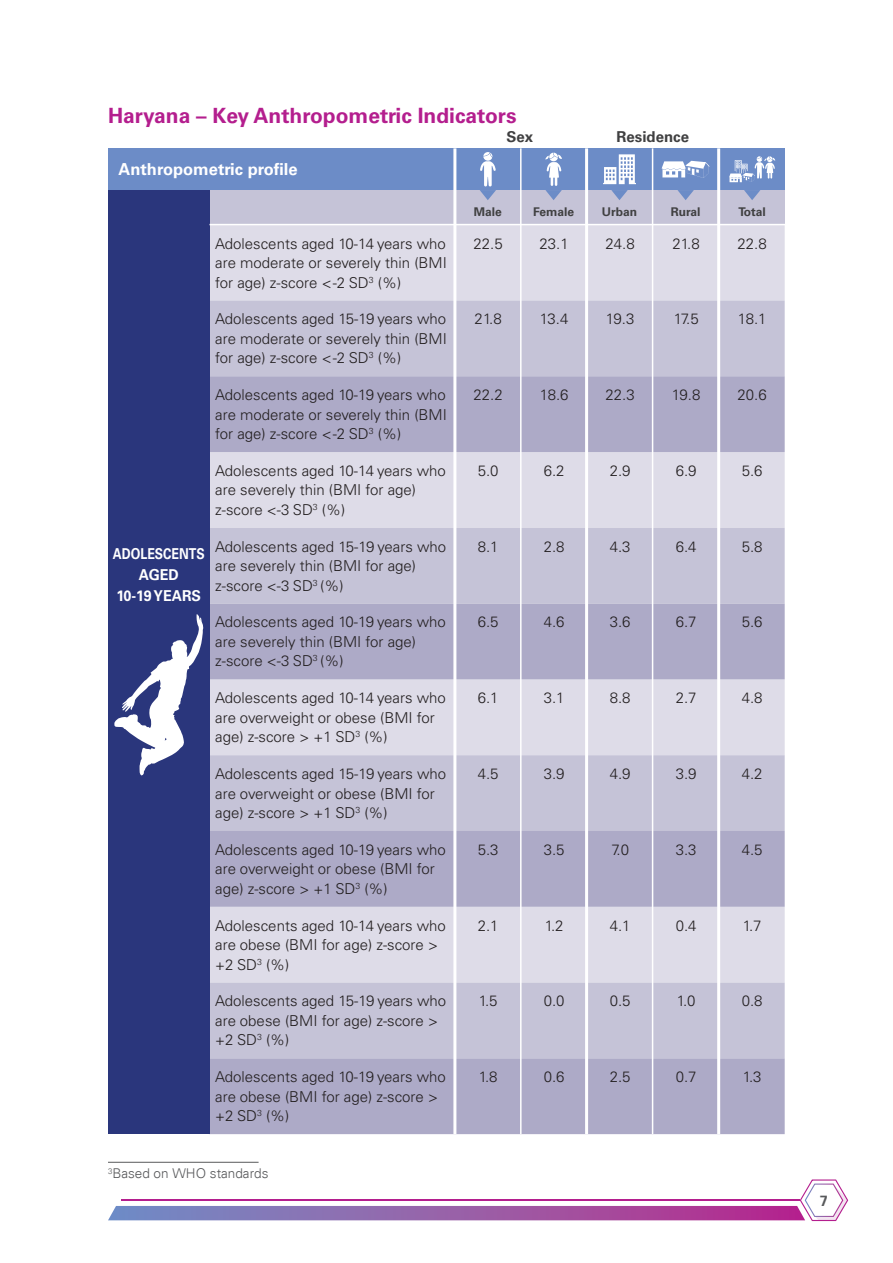
<style>
.page{position:relative;width:893px;height:1263px;background:#fff}
.page>*{position:absolute;margin:0;border:0;box-sizing:border-box;transform-origin:0 0}
.t1{font:700 21px "Univers LT Pro 65";color:#b41e8e}
.t2{font:700 16.5px "Univers LT Pro 65";color:#fff}
.t3{font:300 15px/19.5px "Univers LT Pro 45";color:#231f20}
.t4{font:700 15px/21px "Univers LT Pro 65";color:#fff;text-align:center;scale:.83 1}
.t5{font:700 15px "Univers LT Pro 65";color:#404041}
.t6{font:700 15px "Univers 65";color:#58595b}
.t7{font:300 13.5px "Univers";color:#58595b}
.t8{font:700 12px "Univers LT Pro 65";color:#404041}
</style>
<div class="page">
<svg style="left:108px;top:1179px;width:740px;height:42px"></svg>
<hr style="left:121px;top:1199px;width:679px;height:2px;background:#b41e8e">
<div style="left:207px;top:190px;width:578px;height:35px;background:#c5c3d7"></div>
<div style="left:210px;top:225px;width:575px;height:75px;background:#dedce8"></div>
<div style="left:210px;top:300px;width:575px;height:76px;background:#c5c3d7"></div>
<svg style="left:210px;top:376px;width:575px;height:758px;background:#c3c0d5"></svg>
<div style="left:108px;top:190px;width:102px;height:944px;background:#2a367c"></div>
<div style="left:108px;top:148px;width:347px;height:42px;background:#6c8cc7"></div>
<div style="left:455px;top:148px;width:66px;height:42px;background:#6c8cc7"></div>
<div style="left:521px;top:148px;width:66px;height:42px;background:#6c8cc7"></div>
<div style="left:586px;top:148px;width:67px;height:42px;background:#6c8cc7"></div>
<svg style="left:611px;top:190px;width:17px;height:10px"></svg>
<div style="left:653px;top:148px;width:66px;height:42px;background:#6c8cc7"></div>
<svg style="left:677px;top:190px;width:17px;height:10px"></svg>
<div style="left:719px;top:148px;width:66px;height:42px;background:#6c8cc7"></div>
<svg style="left:744px;top:190px;width:16px;height:10px"></svg>
<svg style="left:480px;top:152px;width:16px;height:48px"></svg>
<svg style="left:545px;top:153px;width:17px;height:47px"></svg>
<svg style="left:603px;top:154px;width:33px;height:30px"></svg>
<svg style="left:662px;top:161px;width:48px;height:17px"></svg>
<svg style="left:729px;top:156px;width:46px;height:26px"></svg>
<hr style="left:585px;top:148px;width:3px;height:986px;background:#fff">
<hr style="left:520px;top:148px;width:2px;height:986px;background:#fff">
<hr style="left:652px;top:148px;width:1px;height:986px;background:#fff">
<hr style="left:717px;top:148px;width:3px;height:986px;background:#fff">
<hr style="left:453px;top:148px;width:3px;height:986px;background:#fff">
<hr style="left:210px;top:224px;width:575px;height:1px;background:#fff">
<svg style="left:114px;top:614px;width:90px;height:161px"></svg>
<hr style="left:108px;top:1162px;width:151px;height:1px;background:#58595b">
<h1 class="t1" style="left:108px;top:108px;width:410px">Haryana – Key Anthropometric Indicators</h1>
<p class="t2" style="left:119px;top:163px;width:181px">Anthropometric profile</p>
<p class="t5" style="left:506px;top:132px;width:28px">Sex</p>
<p class="t5" style="left:616px;top:132px;width:74px">Residence</p>
<p class="t8" style="left:474px;top:207px;width:30px">Male</p>
<p class="t8" style="left:533px;top:207px;width:43px">Female</p>
<p class="t8" style="left:602px;top:207px;width:37px">Urban</p>
<p class="t8" style="left:671px;top:207px;width:31px">Rural</p>
<p class="t8" style="left:738px;top:207px;width:29px">Total</p>
<p class="t4" style="left:113px;top:545px;width:112px">ADOLESCENTS<br>AGED<br>10-19 YEARS</p>
<p class="t3" style="left:215px;top:235px;width:233px;text-align:justify">Adolescents aged 10-14 years who are moderate or severely thin (BMI for age) z-score &lt; -2 SD<sup>3</sup> (%)</p>
<p class="t3" style="left:474px;top:235px;width:31px">22.5</p>
<p class="t3" style="left:540px;top:235px;width:31px">23.1</p>
<p class="t3" style="left:606px;top:235px;width:31px">24.8</p>
<p class="t3" style="left:673px;top:235px;width:29px">21.8</p>
<p class="t3" style="left:738px;top:235px;width:31px">22.8</p>
<p class="t3" style="left:215px;top:311px;width:233px;text-align:justify">Adolescents aged 15-19 years who are moderate or severely thin (BMI for age) z-score &lt; -2 SD<sup>3</sup> (%)</p>
<p class="t3" style="left:475px;top:311px;width:29px">21.8</p>
<p class="t3" style="left:540px;top:311px;width:30px">13.4</p>
<p class="t3" style="left:606px;top:311px;width:30px">19.3</p>
<p class="t3" style="left:674px;top:311px;width:26px">17.5</p>
<p class="t3" style="left:738px;top:311px;width:30px">18.1</p>
<p class="t3" style="left:215px;top:387px;width:233px;text-align:justify">Adolescents aged 10-19 years who are moderate or severely thin (BMI for age) z-score &lt; -2 SD<sup>3</sup> (%)</p>
<p class="t3" style="left:474px;top:387px;width:31px">22.2</p>
<p class="t3" style="left:540px;top:387px;width:30px">18.6</p>
<p class="t3" style="left:606px;top:387px;width:31px">22.3</p>
<p class="t3" style="left:672px;top:387px;width:30px">19.8</p>
<p class="t3" style="left:738px;top:387px;width:31px">20.6</p>
<p class="t3" style="left:215px;top:463px;width:232px">Adolescents aged 10-14 years who are severely thin (BMI for age) z-score &lt;-3 SD<sup>3</sup> (%)</p>
<p class="t3" style="left:478px;top:463px;width:22px">5.0</p>
<p class="t3" style="left:544px;top:463px;width:22px">6.2</p>
<p class="t3" style="left:610px;top:463px;width:22px">2.9</p>
<p class="t3" style="left:676px;top:463px;width:22px">6.9</p>
<p class="t3" style="left:742px;top:463px;width:22px">5.6</p>
<p class="t3" style="left:215px;top:538px;width:233px">Adolescents aged 15-19 years who are severely thin (BMI for age) z-score &lt;-3 SD<sup>3</sup> (%)</p>
<p class="t3" style="left:478px;top:538px;width:22px">8.1</p>
<p class="t3" style="left:544px;top:538px;width:22px">2.8</p>
<p class="t3" style="left:610px;top:538px;width:22px">4.3</p>
<p class="t3" style="left:676px;top:538px;width:22px">6.4</p>
<p class="t3" style="left:742px;top:538px;width:22px">5.8</p>
<p class="t3" style="left:215px;top:614px;width:232px">Adolescents aged 10-19 years who are severely thin (BMI for age) z-score &lt;-3 SD<sup>3</sup> (%)</p>
<p class="t3" style="left:478px;top:614px;width:22px">6.5</p>
<p class="t3" style="left:544px;top:614px;width:22px">4.6</p>
<p class="t3" style="left:610px;top:614px;width:22px">3.6</p>
<p class="t3" style="left:676px;top:614px;width:22px">6.7</p>
<p class="t3" style="left:742px;top:614px;width:22px">5.6</p>
<p class="t3" style="left:215px;top:690px;width:232px">Adolescents aged 10-14 years who are overweight or obese (BMI for age) z-score &gt; +1 SD<sup>3</sup> (%)</p>
<p class="t3" style="left:478px;top:690px;width:22px">6.1</p>
<p class="t3" style="left:544px;top:690px;width:22px">3.1</p>
<p class="t3" style="left:610px;top:690px;width:22px">8.8</p>
<p class="t3" style="left:676px;top:690px;width:22px">2.7</p>
<p class="t3" style="left:742px;top:690px;width:22px">4.8</p>
<p class="t3" style="left:215px;top:766px;width:233px">Adolescents aged 15-19 years who are overweight or obese (BMI for age) z-score &gt; +1 SD<sup>3</sup> (%)</p>
<p class="t3" style="left:478px;top:766px;width:22px">4.5</p>
<p class="t3" style="left:544px;top:766px;width:22px">3.9</p>
<p class="t3" style="left:610px;top:766px;width:22px">4.9</p>
<p class="t3" style="left:676px;top:766px;width:22px">3.9</p>
<p class="t3" style="left:742px;top:766px;width:22px">4.2</p>
<p class="t3" style="left:215px;top:841px;width:232px">Adolescents aged 10-19 years who are overweight or obese (BMI for age) z-score &gt; +1 SD<sup>3</sup> (%)</p>
<p class="t3" style="left:478px;top:841px;width:22px">5.3</p>
<p class="t3" style="left:544px;top:841px;width:22px">3.5</p>
<p class="t3" style="left:611px;top:841px;width:19px">7.0</p>
<p class="t3" style="left:676px;top:841px;width:22px">3.3</p>
<p class="t3" style="left:742px;top:841px;width:22px">4.5</p>
<p class="t3" style="left:215px;top:917px;width:232px">Adolescents aged 10-14 years who are obese (BMI for age) z-score &gt; +2 SD<sup>3</sup> (%)</p>
<p class="t3" style="left:478px;top:917px;width:22px">2.1</p>
<p class="t3" style="left:545px;top:917px;width:20px">1.2</p>
<p class="t3" style="left:610px;top:917px;width:22px">4.1</p>
<p class="t3" style="left:676px;top:917px;width:22px">0.4</p>
<p class="t3" style="left:743px;top:917px;width:20px">1.7</p>
<p class="t3" style="left:215px;top:993px;width:233px">Adolescents aged 15-19 years who are obese (BMI for age) z-score &gt; +2 SD<sup>3</sup> (%)</p>
<p class="t3" style="left:479px;top:993px;width:20px">1.5</p>
<p class="t3" style="left:544px;top:993px;width:22px">0.0</p>
<p class="t3" style="left:610px;top:993px;width:22px">0.5</p>
<p class="t3" style="left:677px;top:993px;width:20px">1.0</p>
<p class="t3" style="left:742px;top:993px;width:22px">0.8</p>
<p class="t3" style="left:215px;top:1069px;width:232px">Adolescents aged 10-19 years who are obese (BMI for age) z-score &gt; +2 SD<sup>3</sup> (%)</p>
<p class="t3" style="left:479px;top:1069px;width:20px">1.8</p>
<p class="t3" style="left:544px;top:1069px;width:22px">0.6</p>
<p class="t3" style="left:610px;top:1069px;width:22px">2.5</p>
<p class="t3" style="left:676px;top:1069px;width:22px">0.7</p>
<p class="t3" style="left:743px;top:1069px;width:20px">1.3</p>
<p class="t7" style="left:108px;top:1165px;width:162px"><sup>3</sup>Based on WHO standards</p>
<p class="t6" style="left:820px;top:1191px;width:10px">7</p>
</div>
